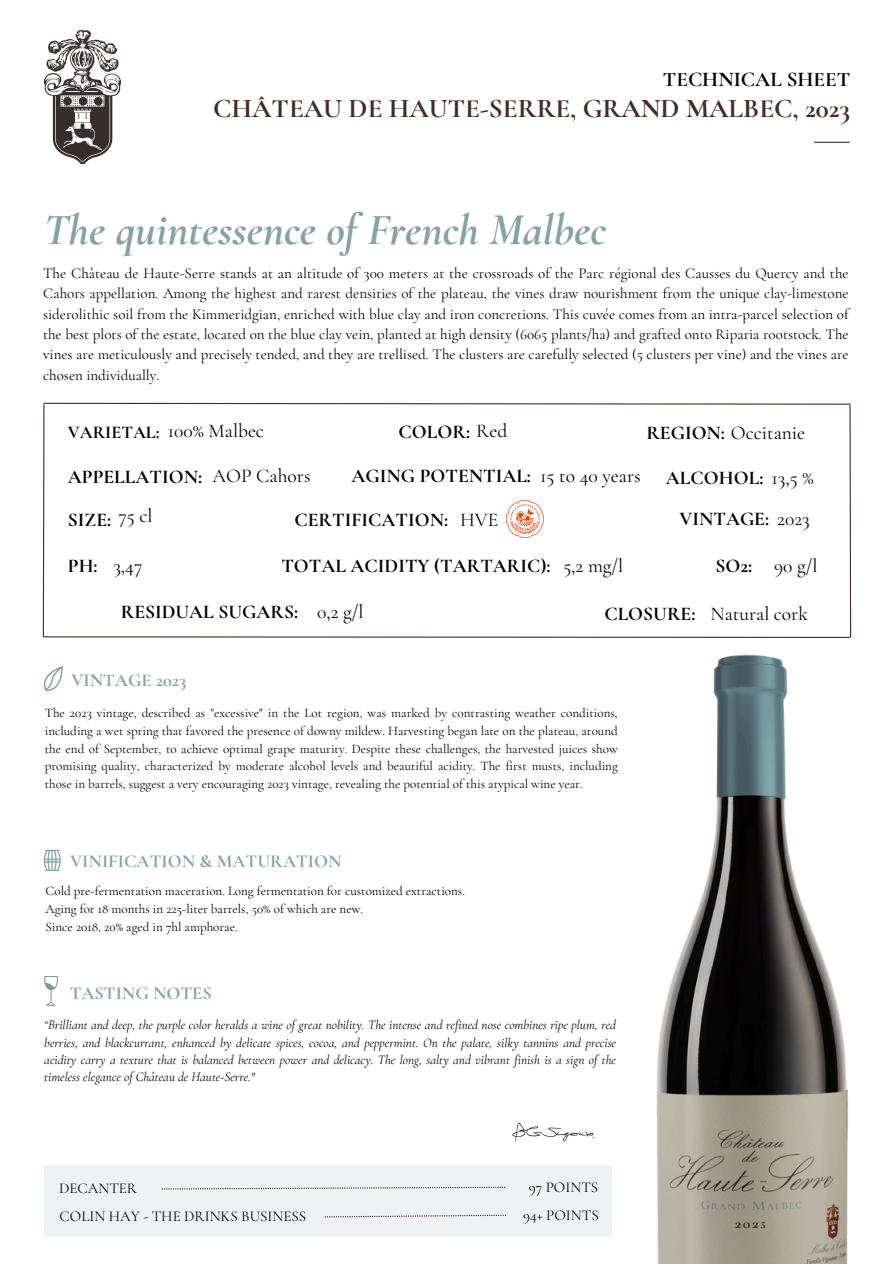
<style>
.page{position:relative;width:894px;height:1264px;background:#fff}
.page>*{position:absolute;margin:0;border:0;box-sizing:border-box;transform-origin:0 0}
.t1{font:italic 700 45px "Cormorant Garamond";color:#87a2a5}
.t2{font:700 27px "Cormorant Garamond";color:#442c24}
.t3{font:700 21px "Cormorant Garamond";color:#000}
.t4{font:700 19.5px/40.5px "Cormorant Garamond";color:#000;text-align:center}
.t5{font:19.5px "Cormorant Garamond";color:#000}
.t6{font:700 18.3px "Cormorant Garamond";color:#87a2a5}
.t7{font:15px/20.2px "Cormorant Garamond";color:#000;text-align:justify}
.t8{font:13.05px/17.7px "Cormorant Garamond";color:#000}
.t9{font:italic 13.05px/17.4px "Cormorant Garamond";color:#000;text-align:justify}
.s1{font-weight:700;font-size:18px}
.s2{font-weight:400}
.s3{font-weight:700}
</style>
<div class="page">
<hr style="left:813px;top:142px;width:36px;height:1px;background:#442c24">
<img style="left:512px;top:1122px;width:82px;height:20px">
<img style="left:45px;top:666px;width:18px;height:25px">
<img style="left:44px;top:851px;width:17px;height:19px">
<img style="left:44px;top:976px;width:13px;height:29px">
<img style="left:45px;top:30px;width:75px;height:133px">
<img style="left:656px;top:654px;width:192px;height:609px">
<svg style="left:42px;top:402px;width:809px;height:236px"></svg>
<img style="left:506px;top:500px;width:37px;height:38px">
<div style="left:45px;top:1165px;width:566px;height:71px;background:#eef2f2"></div>
<svg style="left:162px;top:1186px;width:343px;height:3px"></svg>
<svg style="left:324px;top:1214px;width:182px;height:3px"></svg>
<h3 class="t3" style="left:662px;top:66px;width:189px">TECHNICAL SHEET</h3>
<h2 class="t2" style="left:213px;top:92px;width:638px">CHÂTEAU DE HAUTE-SERRE, GRAND MALBEC, 2023</h2>
<h1 class="t1" style="left:44px;top:202px;width:563px">The quintessence of French Malbec</h1>
<p class="t7" style="left:43px;top:263px;width:806px">The Château de Haute-Serre stands at an altitude of 300 meters at the crossroads of the Parc régional des Causses du Quercy and the Cahors appellation. Among the highest and rarest densities of the plateau, the vines draw nourishment from the unique clay-limestone siderolithic soil from the Kimmeridgian, enriched with blue clay and iron concretions. This cuvée comes from an intra-parcel selection of the best plots of the estate, located on the blue clay vein, planted at high density (6065 plants/ha) and grafted onto Riparia rootstock. The vines are meticulously and precisely tended, and they are trellised. The clusters are carefully selected (5 clusters per vine) and the vines are chosen individually.</p>
<h3 class="t5" style="left:68px;top:418px;width:197px"><span class="s1">VARIETAL:</span> 100% Malbec</h3>
<h3 class="t4" style="left:398px;top:411px;width:110px">COLOR: <span class="s2">Red</span></h3>
<h3 class="t5" style="left:646px;top:420px;width:160px"><span class="s3">REGION:</span> Occitanie</h3>
<h3 class="t4" style="left:68px;top:456px;width:244px">APPELLATION: <span class="s2">AOP Cahors</span></h3>
<h3 class="t5" style="left:540px;top:464px;width:102px">15 to 40 years</h3>
<h3 class="t4" style="left:665px;top:458px;width:149px">ALCOHOL: <span class="s2">13,5 %<br></span>VINTAGE: <span class="s2">2023</span></h3>
<h3 class="t4" style="left:351px;top:456px;width:181px">AGING POTENTIAL:</h3>
<h3 class="t4" style="left:68px;top:500px;width:86px">SIZE: <sup>75</sup> <sup>cl</sup></h3>
<h3 class="t4" style="left:294px;top:500px;width:205px">CERTIFICATION: <span class="s2">HVE</span></h3>
<h3 class="t5" style="left:68px;top:554px;width:76px"><span class="s3">PH:</span> 3,47</h3>
<h3 class="t4" style="left:281px;top:546px;width:343px">TOTAL ACIDITY (TARTARIC): <span class="s2">5,2 mg/l</span></h3>
<h3 class="t5" style="left:715px;top:554px;width:104px"><span class="s3">SO2:</span> 90 g/l</h3>
<h3 class="t4" style="left:121px;top:592px;width:244px">RESIDUAL SUGARS: <span class="s2">0,2 g/l</span></h3>
<h3 class="t5" style="left:604px;top:602px;width:205px"><span class="s3">CLOSURE:</span> Natural cork</h3>
<p class="t6" style="left:71px;top:669px;width:116px">VINTAGE 2023</p>
<p class="t8" style="left:45px;top:704px;width:574px;text-align:justify">The 2023 vintage, described as "excessive" in the Lot region, was marked by contrasting weather conditions, including a wet spring that favored the presence of downy mildew. Harvesting began late on the plateau, around the end of September, to achieve optimal grape maturity. Despite these challenges, the harvested juices show promising quality, characterized by moderate alcohol levels and beautiful acidity. The first musts, including those in barrels, suggest a very encouraging 2023 vintage, revealing the potential of this atypical wine year.</p>
<p class="t6" style="left:70px;top:849px;width:273px">VINIFICATION &amp; MATURATION</p>
<p class="t8" style="left:45px;top:882px;width:421px">Cold pre-fermentation maceration. Long fermentation for customized extractions.<br>Aging for 18 months in 225-liter barrels, 50% of which are new.<br>Since 2018, 20% aged in 7hl amphorae.</p>
<p class="t6" style="left:70px;top:982px;width:144px">TASTING NOTES</p>
<p class="t9" style="left:44px;top:1016px;width:573px">“Brilliant and deep, the purple color heralds a wine of great nobility. The intense and refined nose combines ripe plum, red berries, and blackcurrant, enhanced by delicate spices, cocoa, and peppermint. On the palate, silky tannins and precise acidity carry a texture that is balanced between power and delicacy. The long, salty and vibrant finish is a sign of the timeless elegance of Château de Haute-Serre."</p>
<p class="t7" style="left:59px;top:1178px;width:79px">DECANTER</p>
<p class="t7" style="left:528px;top:1176px;width:71px">97 POINTS</p>
<p class="t7" style="left:60px;top:1206px;width:248px">COLIN HAY - THE DRINKS BUSINESS</p>
<p class="t7" style="left:523px;top:1204px;width:77px">94+ POINTS</p>
</div>
